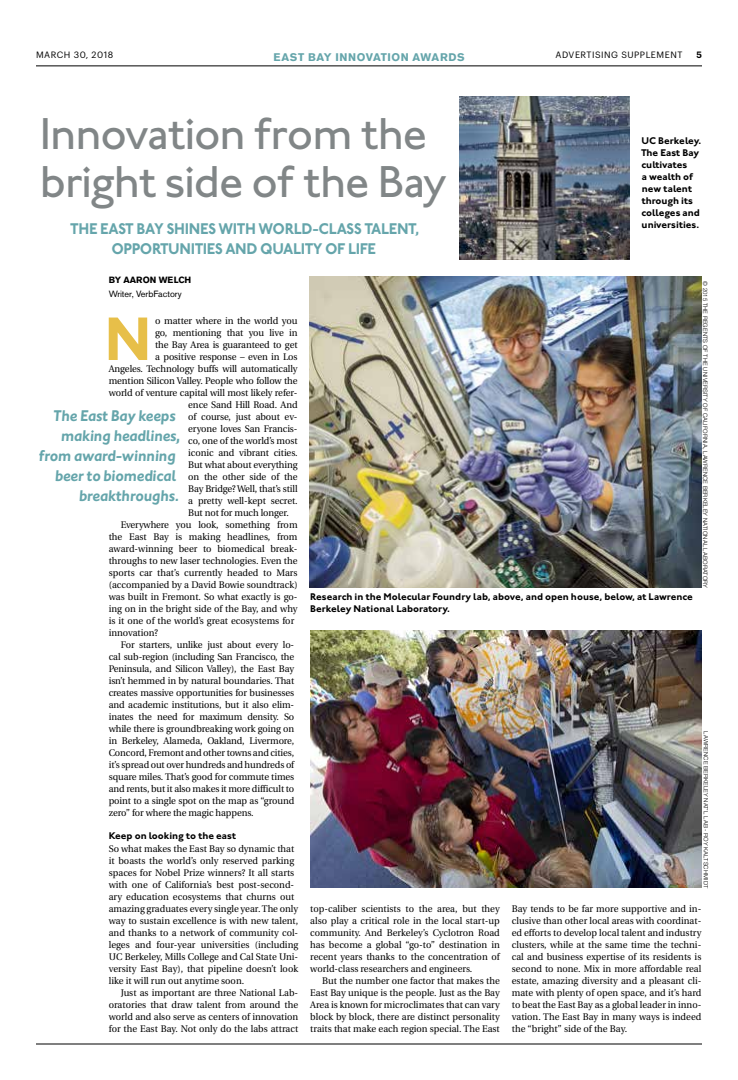
<style>
.page{position:relative;width:738px;height:1080px;background:#fff}
.page>*{position:absolute;margin:0;border:0;box-sizing:border-box;transform-origin:0 0}
.t1{font:700 63.2px "Johnston ITC";color:#e7bf49}
.t2{font:500 46px/48px "Johnston ITC";letter-spacing:-.025em;color:#818687}
.t3{font:italic 700 16px/20px "Johnston ITC";letter-spacing:-.02em;color:#65a5ab;text-align:right;scale:.94 1}
.t4{font:700 16px/20px "Johnston ITC";letter-spacing:-.035em;color:#65a5ab;text-align:center;scale:.94 1}
.t5{font:700 11px "Akzidenz Grotesk BE";letter-spacing:.05em;color:#65a5ab}
.t6{font:700 10px/12px "Johnston ITC";color:#000}
.t7{font:9.6px/12px "Utopia";letter-spacing:-.01em;color:#000;text-align:justify}
.t8{font:9px "Graphik";letter-spacing:.055em;color:#000}
.t9{font:9px "Akzidenz Grotesk BE";letter-spacing:-.005em;color:#000}
.t10{font:700 9px "Akzidenz Grotesk BE";letter-spacing:-.005em;color:#000}
.t11{font:600 9px "Graphik";color:#000}
.t12{font:300 6px "Helvetica Neue";letter-spacing:.02em;color:#000}
</style>
<div class="page">
<hr style="left:36px;top:66px;width:666px;height:1px;background:#000">
<hr style="left:36px;top:1044px;width:666px;height:1px;background:#000">
<img style="left:460px;top:96px;width:169px;height:163px">
<img style="left:310px;top:276px;width:391px;height:312px">
<img style="left:310px;top:630px;width:391px;height:258px">
<p class="t8" style="left:36px;top:48px;width:79px">MARCH 30, 2018</p>
<p class="t5" style="left:274px;top:51px;width:192px">EAST BAY INNOVATION AWARDS</p>
<p class="t8" style="left:556px;top:48px;width:128px">ADVERTISING SUPPLEMENT</p>
<p class="t11" style="left:696px;top:48px;width:7px">5</p>
<h2 class="t2" style="left:40px;top:110px;width:409px">Innovation from the bright side of the Bay</h2>
<h3 class="t4" style="left:70px;top:218px;width:373px">THE EAST BAY SHINES WITH WORLD-CLASS TALENT,<br>OPPORTUNITIES AND QUALITY OF LIFE</h3>
<p class="t6" style="left:641px;top:135px;width:62px">UC Berkeley.<br>The East Bay cultivates<br>a wealth of new talent through its colleges and universities.</p>
<p class="t10" style="left:109px;top:274px;width:84px">BY AARON WELCH</p>
<p class="t9" style="left:109px;top:288px;width:74px">Writer, VerbFactory</p>
<h1 class="t1" style="left:104px;top:301px;width:49px">N</h1>
<p class="t7" style="left:155px;top:315px;width:144px">o matter where in the world you</p>
<p class="t7" style="left:155px;top:327px;width:144px">go, mentioning that you live in</p>
<p class="t7" style="left:155px;top:339px;width:144px">the Bay Area is guaranteed to get</p>
<p class="t7" style="left:155px;top:351px;width:144px">a positive response – even in Los</p>
<p class="t7" style="left:109px;top:363px;width:190px">Angeles. Technology buffs will automatically</p>
<p class="t7" style="left:109px;top:375px;width:190px">mention Silicon Valley. People who follow the</p>
<p class="t7" style="left:109px;top:387px;width:190px">world of venture capital will most likely refer-</p>
<p class="t7" style="left:188px;top:399px;width:111px">ence Sand Hill Road. And</p>
<p class="t7" style="left:188px;top:411px;width:111px">of course, just about ev-</p>
<p class="t7" style="left:188px;top:423px;width:111px">eryone loves San Francis-</p>
<p class="t7" style="left:188px;top:435px;width:111px">co, one of the world’s most</p>
<p class="t7" style="left:188px;top:447px;width:111px">iconic and vibrant cities.</p>
<p class="t7" style="left:188px;top:459px;width:111px">But what about everything</p>
<p class="t7" style="left:188px;top:471px;width:111px">on the other side of the</p>
<p class="t7" style="left:188px;top:483px;width:111px">Bay Bridge? Well, that’s still</p>
<p class="t7" style="left:188px;top:495px;width:111px">a pretty well-kept secret.</p>
<p class="t7" style="left:188px;top:507px;width:102px">But not for much longer.</p>
<p class="t7" style="left:121px;top:519px;width:178px">Everywhere you look, something from</p>
<p class="t7" style="left:109px;top:531px;width:190px">the East Bay is making headlines, from</p>
<p class="t7" style="left:109px;top:543px;width:190px">award-winning beer to biomedical break-</p>
<p class="t7" style="left:109px;top:555px;width:190px">throughs to new laser technologies. Even the</p>
<p class="t7" style="left:109px;top:567px;width:190px">sports car that’s currently headed to Mars</p>
<p class="t7" style="left:109px;top:579px;width:190px">(accompanied by a David Bowie soundtrack)</p>
<p class="t7" style="left:109px;top:591px;width:190px">was built in Fremont. So what exactly is go-</p>
<p class="t7" style="left:109px;top:603px;width:190px">ing on in the bright side of the Bay, and why</p>
<p class="t7" style="left:109px;top:615px;width:187px">is it one of the world’s great ecosystems for</p>
<p class="t7" style="left:109px;top:627px;width:51px">innovation?</p>
<p class="t7" style="left:121px;top:639px;width:175px">For starters, unlike just about every lo-</p>
<p class="t7" style="left:109px;top:651px;width:187px">cal sub-region (including San Francisco, the</p>
<p class="t7" style="left:109px;top:663px;width:187px">Peninsula, and Silicon Valley), the East Bay</p>
<p class="t7" style="left:109px;top:675px;width:187px">isn’t hemmed in by natural boundaries. That</p>
<p class="t7" style="left:109px;top:687px;width:187px">creates massive opportunities for businesses</p>
<p class="t7" style="left:109px;top:699px;width:187px">and academic institutions, but it also elim-</p>
<p class="t7" style="left:109px;top:711px;width:187px">inates the need for maximum density. So</p>
<p class="t7" style="left:109px;top:723px;width:187px">while there is groundbreaking work going on</p>
<p class="t7" style="left:109px;top:735px;width:187px">in Berkeley, Alameda, Oakland, Livermore,</p>
<p class="t7" style="left:109px;top:747px;width:187px">Concord, Fremont and other towns and cities,</p>
<p class="t7" style="left:109px;top:759px;width:187px">it’s spread out over hundreds and hundreds of</p>
<p class="t7" style="left:109px;top:771px;width:187px">square miles. That’s good for commute times</p>
<p class="t7" style="left:109px;top:783px;width:187px">and rents, but it also makes it more difficult to</p>
<p class="t7" style="left:109px;top:795px;width:187px">point to a single spot on the map as “ground</p>
<p class="t7" style="left:109px;top:807px;width:146px">zero” for where the magic happens.</p>
<p class="t6" style="left:109px;top:830px;width:129px">Keep on looking to the east</p>
<p class="t7" style="left:109px;top:843px;width:191px;text-align:left">So what makes the East Bay so dynamic that it boasts the world’s only reserved parking spaces for Nobel Prize winners? It all starts with one of California’s best post-second&shy;ary education ecosystems that churns out amazing graduates every single year. The only way to sustain excellence is with new talent, and thanks to a network of community col&shy;leges and four-year universities (including UC Berkeley, Mills College and Cal State Uni&shy;versity East Bay), that pipeline doesn’t look like it will run out anytime soon.</p>
<p class="t7" style="left:109px;top:987px;width:191px;text-indent:12px">Just as important are three National Lab&shy;oratories that draw talent from around the world and also serve as centers of innovation for the East Bay. Not only do the labs attract</p>
<h3 class="t3" style="left:39px;top:405px;width:152px">The East Bay keeps making headlines, from award-winning beer to biomedical breakthroughs.</h3>
<p class="t6" style="left:310px;top:591px;width:384px">Research in the Molecular Foundry lab, above, and open house, below, at Lawrence<br>Berkeley National Laboratory.</p>
<p class="t12" style="left:710px;top:281px;width:308px;rotate:90deg">© 2015 THE REGENTS OF THE UNIVERSITY OF CALIFORNIA, LAWRENCE BERKELEY NATIONAL LABORATORY</p>
<p class="t12" style="left:711px;top:731px;width:158px;rotate:90deg">LAWRENCE BERKELEY NAT’L LAB - ROY KALTSCHMIDT</p>
<p class="t7" style="left:310px;top:903px;width:191px">top-caliber scientists to the area, but they also play a critical role in the local start-up community. And Berkeley’s Cyclotron Road has become a global “go-to” destination in recent years thanks to the concentration of world-class researchers and engineers.</p>
<p class="t7" style="left:310px;top:975px;width:191px;text-indent:12px">But the number one factor that makes the East Bay unique is the people. Just as the Bay Area is known for microclimates that can vary block by block, there are distinct personality traits that make each region special. The East</p>
<p class="t7" style="left:512px;top:903px;width:191px">Bay tends to be far more supportive and in&shy;clusive than other local areas with coordinat&shy;ed efforts to develop local talent and industry clusters, while at the same time the techni&shy;cal and business expertise of its residents is second to none. Mix in more affordable real estate, amazing diversity and a pleasant cli&shy;mate with plenty of open space, and it’s hard to beat the East Bay as a global leader in inno&shy;vation. The East Bay in many ways is indeed the “bright” side of the Bay.</p>
</div>
